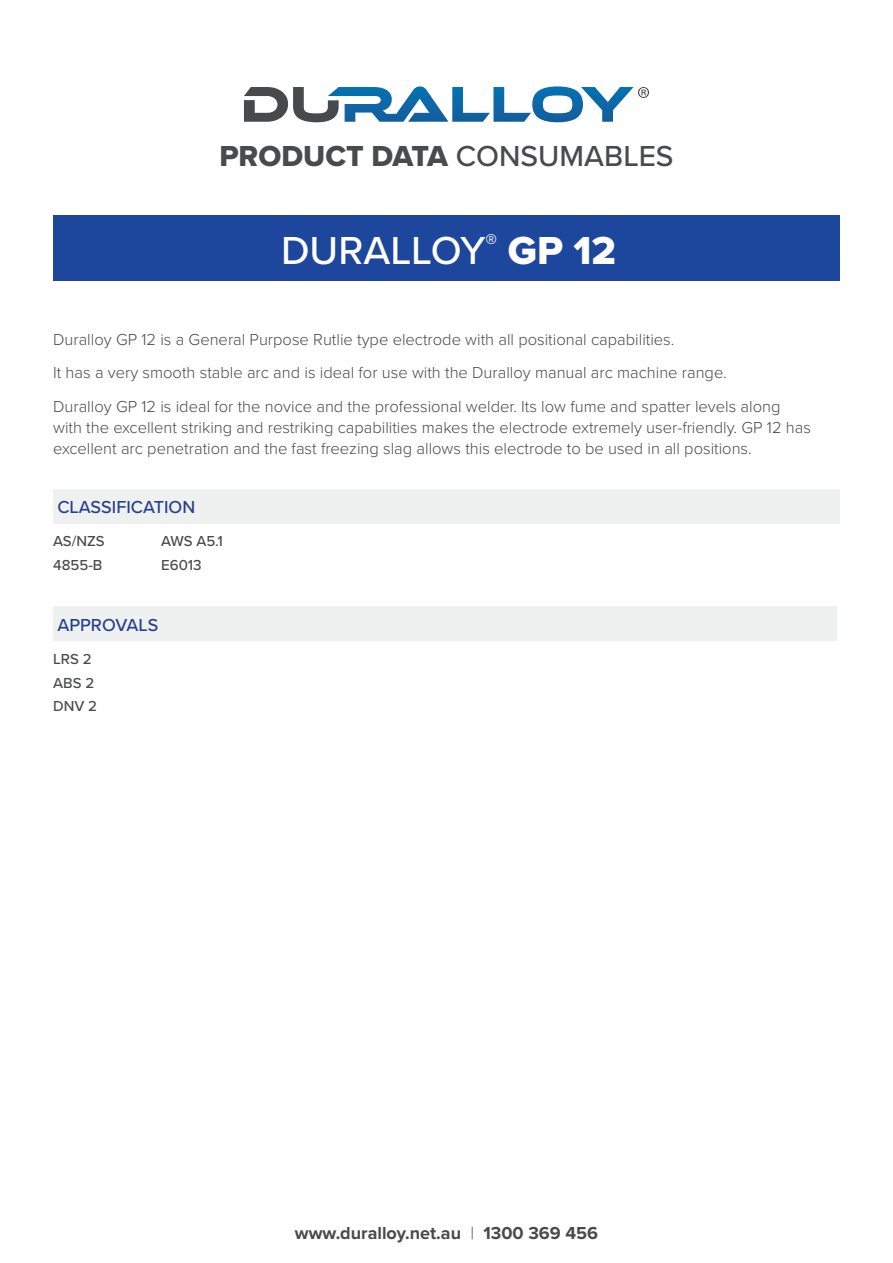
<style>
.page{position:relative;width:893px;height:1263px;background:#fff}
.page>*{position:absolute;margin:0;border:0;box-sizing:border-box;transform-origin:0 0}
.t1{font:500 40.5px "Proxima Nova";color:#fff}
.t2{font:30px "Proxima Nova Extrabld";color:#484a4c}
.t3{font:700 18px "Proxima Nova";color:#484a4c}
.t4{font:500 18px "Proxima Nova";color:#253f8e}
.t5{font:300 16.5px/33.8px "Proxima Nova";color:#484a4c}
.t6{font:500 15px/23.7px "Proxima Nova";color:#484a4c}
.s1{font-family:"Proxima Nova";font-weight:500}
.s2{font-family:"Proxima Nova Extrabld";font-weight:400}
.s3{font-weight:300}
</style>
<div class="page">
<svg style="left:244px;top:86px;width:405px;height:36px"></svg>
<div style="left:53px;top:215px;width:787px;height:66px;background:#1d469d"></div>
<div style="left:53px;top:489px;width:787px;height:34px;background:#eff0f0"></div>
<div style="left:53px;top:607px;width:784px;height:34px;background:#eff0f0"></div>
<h2 class="t2" style="left:219px;top:138px;width:456px">PRODUCT DATA <span class="s1">CONSUMABLES</span></h2>
<h1 class="t1" style="left:281px;top:226px;width:337px">DURALLOY<sup>®</sup> <span class="s2">GP 12</span></h1>
<p class="t5" style="left:53px;top:323px;width:729px">Duralloy GP 12 is a General Purpose Rutlie type electrode with all positional capabilities.<br>It has a very smooth stable arc and is ideal for use with the Duralloy manual arc machine range.<br>Duralloy GP 12 is ideal for the novice and the professional welder. Its low fume and spatter levels along</p>
<p class="t5" style="left:53px;top:417px;width:759px;line-height:21px">with the excellent striking and restriking capabilities makes the electrode extremely user-friendly. GP 12 has excellent arc penetration and the fast freezing slag allows this electrode to be used in all positions.</p>
<p class="t4" style="left:57px;top:496px;width:139px">CLASSIFICATION</p>
<p class="t6" style="left:53px;top:530px;width:53px">AS/NZS</p>
<p class="t6" style="left:161px;top:530px;width:63px">AWS A5.1</p>
<p class="t6" style="left:53px;top:553px;width:51px">4855-B</p>
<p class="t6" style="left:161px;top:553px;width:42px">E6013</p>
<p class="t4" style="left:57px;top:614px;width:102px">APPROVALS</p>
<p class="t6" style="left:53px;top:647px;width:46px">LRS 2<br>ABS 2<br>DNV 2</p>
<p class="t3" style="left:295px;top:1222px;width:305px">www.duralloy.net.au <span class="s3">|</span> 1300 369 456</p>
</div>
